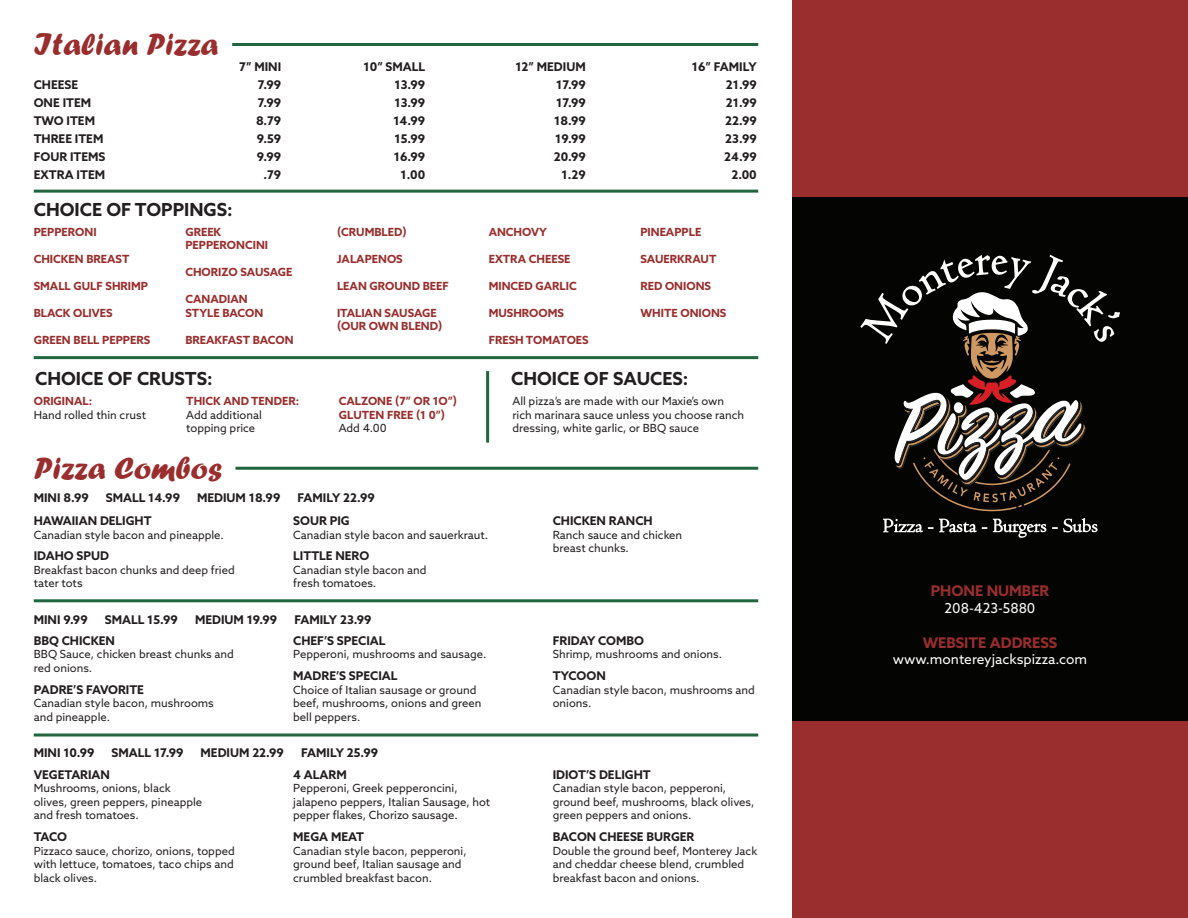
<style>
.page{position:relative;width:1188px;height:918px;background:#fff}
.page>*{position:absolute;margin:0;border:0;box-sizing:border-box;transform-origin:0 0}
.t1{font:31.95px "Forte";color:#9a2d2d}
.Item{font:700 18px "Azo Sans";color:#231f20}
.Item-2{font:700 14.7px "Azo Sans";color:#9a2d2d}
.Desc{font:13.8px "Azo Sans";color:#fff}
.Item-3{font:700 12px "Azo Sans";color:#231f20}
.Desc-2{font:11.25px/13.5px "Azo Sans";color:#231f20}
.Desc-3{font:700 11.25px/13.5px "Azo Sans";color:#9a2d2d}
.s1{font-weight:700;color:#9a2d2d}
</style>
<div class="page">
<div style="left:792px;top:0;width:396px;height:197px;background:#9a2d2d"></div>
<div style="left:792px;top:721px;width:396px;height:197px;background:#9a2d2d"></div>
<hr style="left:34px;top:356px;width:724px;height:3px;background:#226640">
<hr style="left:34px;top:599px;width:724px;height:3px;background:#226640">
<hr style="left:34px;top:734px;width:724px;height:3px;background:#226640">
<hr style="left:34px;top:190px;width:724px;height:3px;background:#226640">
<hr style="left:486px;top:371px;width:3px;height:72px;background:#226640">
<hr style="left:232px;top:43px;width:526px;height:3px;background:#226640">
<hr style="left:235px;top:467px;width:523px;height:3px;background:#226640">
<div style="left:792px;top:197px;width:396px;height:524px;background:#040503"></div>
<svg style="left:883px;top:519px;width:104px;height:14px"></svg>
<svg style="left:993px;top:518px;width:105px;height:20px"></svg>
<svg style="left:860px;top:255px;width:260px;height:256px"></svg>
<p class="t1" style="left:34px;top:26px;width:186px">Italian Pizza</p>
<p class="Item-3" style="left:239px;top:59px;width:43px">7” MINI</p>
<p class="Item-3" style="left:364px;top:59px;width:63px">10” SMALL</p>
<p class="Item-3" style="left:515px;top:59px;width:72px">12” MEDIUM</p>
<p class="Item-3" style="left:692px;top:59px;width:66px">16” FAMILY</p>
<p class="Item-3" style="left:34px;top:77px;width:46px">CHEESE</p>
<p class="Item-3" style="left:258px;top:77px;width:25px">7.99</p>
<p class="Item-3" style="left:394px;top:77px;width:32px">13.99</p>
<p class="Item-3" style="left:556px;top:77px;width:31px">17.99</p>
<p class="Item-3" style="left:726px;top:77px;width:32px">21.99</p>
<p class="Item-3" style="left:34px;top:95px;width:59px">ONE ITEM</p>
<p class="Item-3" style="left:258px;top:95px;width:25px">7.99</p>
<p class="Item-3" style="left:394px;top:95px;width:32px">13.99</p>
<p class="Item-3" style="left:556px;top:95px;width:31px">17.99</p>
<p class="Item-3" style="left:726px;top:95px;width:32px">21.99</p>
<p class="Item-3" style="left:34px;top:113px;width:63px">TWO ITEM</p>
<p class="Item-3" style="left:256px;top:113px;width:27px">8.79</p>
<p class="Item-3" style="left:393px;top:113px;width:33px">14.99</p>
<p class="Item-3" style="left:554px;top:113px;width:33px">18.99</p>
<p class="Item-3" style="left:725px;top:113px;width:33px">22.99</p>
<p class="Item-3" style="left:34px;top:131px;width:71px">THREE ITEM</p>
<p class="Item-3" style="left:257px;top:131px;width:26px">9.59</p>
<p class="Item-3" style="left:395px;top:131px;width:32px">15.99</p>
<p class="Item-3" style="left:555px;top:131px;width:32px">19.99</p>
<p class="Item-3" style="left:725px;top:131px;width:33px">23.99</p>
<p class="Item-3" style="left:34px;top:149px;width:73px">FOUR ITEMS</p>
<p class="Item-3" style="left:257px;top:149px;width:26px">9.99</p>
<p class="Item-3" style="left:394px;top:149px;width:33px">16.99</p>
<p class="Item-3" style="left:554px;top:149px;width:33px">20.99</p>
<p class="Item-3" style="left:724px;top:149px;width:34px">24.99</p>
<p class="Item-3" style="left:34px;top:167px;width:73px">EXTRA ITEM</p>
<p class="Item-3" style="left:264px;top:167px;width:19px">.79</p>
<p class="Item-3" style="left:401px;top:167px;width:26px">1.00</p>
<p class="Item-3" style="left:562px;top:167px;width:26px">1.29</p>
<p class="Item-3" style="left:731px;top:167px;width:27px">2.00</p>
<p class="Item" style="left:34px;top:198px;width:201px">CHOICE OF TOPPINGS:</p>
<p class="Desc-3" style="left:34px;top:225px;width:64px">PEPPERONI</p>
<p class="Desc-3" style="left:34px;top:252px;width:97px">CHICKEN BREAST</p>
<p class="Desc-3" style="left:34px;top:279px;width:116px">SMALL GULF SHRIMP</p>
<p class="Desc-3" style="left:34px;top:306px;width:80px">BLACK OLIVES</p>
<p class="Desc-3" style="left:34px;top:333px;width:118px">GREEN BELL PEPPERS</p>
<p class="Desc-3" style="left:185px;top:225px;width:84px">GREEK<br>PEPPERONCINI</p>
<p class="Desc-3" style="left:185px;top:265px;width:109px">CHORIZO SAUSAGE</p>
<p class="Desc-3" style="left:185px;top:292px;width:79px">CANADIAN<br>STYLE BACON</p>
<p class="Desc-3" style="left:185px;top:333px;width:110px">BREAKFAST BACON</p>
<p class="Item" style="left:35px;top:367px;width:179px">CHOICE OF CRUSTS:</p>
<p class="Desc-3" style="left:337px;top:225px;width:71px">(CRUMBLED)</p>
<p class="Desc-3" style="left:337px;top:252px;width:67px">JALAPENOS</p>
<p class="Desc-3" style="left:337px;top:279px;width:113px">LEAN GROUND BEEF</p>
<p class="Desc-3" style="left:337px;top:306px;width:107px">ITALIAN SAUSAGE (OUR OWN BLEND)</p>
<p class="Desc-2" style="left:34px;top:394px;width:114px"><span class="s1">ORIGINAL:<br></span>Hand rolled thin crust</p>
<p class="Desc-2" style="left:186px;top:394px;width:114px"><span class="s1">THICK AND TENDER:<br></span>Add additional topping price</p>
<p class="Desc-3" style="left:339px;top:394px;width:120px">CALZONE (7” OR 1O”)</p>
<p class="Desc-3" style="left:339px;top:408px;width:108px">GLUTEN FREE (1 0”)</p>
<p class="Desc-2" style="left:339px;top:421px;width:49px">Add 4.00</p>
<p class="t1" style="left:34px;top:450px;width:190px">Pizza Combos</p>
<p class="Item-3" style="left:34px;top:489px;width:56px">MINI 8.99</p>
<p class="Item-3" style="left:106px;top:489px;width:76px">SMALL 14.99</p>
<p class="Item-3" style="left:197px;top:489px;width:85px">MEDIUM 18.99</p>
<p class="Item-3" style="left:297px;top:489px;width:79px">FAMILY 22.99</p>
<p class="Desc-3" style="left:489px;top:225px;width:60px">ANCHOVY</p>
<p class="Desc-3" style="left:489px;top:252px;width:83px">EXTRA CHEESE</p>
<p class="Desc-3" style="left:489px;top:279px;width:90px">MINCED GARLIC</p>
<p class="Desc-3" style="left:489px;top:306px;width:77px">MUSHROOMS</p>
<p class="Desc-3" style="left:489px;top:333px;width:102px">FRESH TOMATOES</p>
<p class="Desc-3" style="left:640px;top:225px;width:62px">PINEAPPLE</p>
<p class="Desc-3" style="left:640px;top:252px;width:78px">SAUERKRAUT</p>
<p class="Desc-3" style="left:640px;top:279px;width:72px">RED ONIONS</p>
<p class="Desc-3" style="left:640px;top:306px;width:88px">WHITE ONIONS</p>
<p class="Item" style="left:511px;top:367px;width:179px">CHOICE OF SAUCES:</p>
<p class="Desc-2" style="left:512px;top:394px;width:233px">All pizza’s are made with our Maxie’s own rich marinara sauce unless you choose ranch dressing, white garlic, or BBQ sauce</p>
<p class="Item-3" style="left:34px;top:513px;width:119px">HAWAIIAN DELIGHT</p>
<p class="Desc-2" style="left:34px;top:528px;width:192px">Canadian style bacon and pineapple.</p>
<p class="Item-3" style="left:34px;top:548px;width:77px">IDAHO SPUD</p>
<p class="Desc-2" style="left:34px;top:563px;width:203px">Breakfast bacon chunks and deep fried tater tots</p>
<p class="Item-3" style="left:293px;top:513px;width:58px">SOUR PIG</p>
<p class="Desc-2" style="left:293px;top:528px;width:196px">Canadian style bacon and sauerkraut.</p>
<p class="Item-3" style="left:293px;top:548px;width:78px">LITTLE NERO</p>
<p class="Desc-2" style="left:293px;top:563px;width:135px">Canadian style bacon and fresh tomatoes.</p>
<p class="Item-3" style="left:34px;top:612px;width:55px">MINI 9.99</p>
<p class="Item-3" style="left:105px;top:612px;width:75px">SMALL 15.99</p>
<p class="Item-3" style="left:195px;top:612px;width:84px">MEDIUM 19.99</p>
<p class="Item-3" style="left:294px;top:612px;width:79px">FAMILY 23.99</p>
<p class="Item-3" style="left:34px;top:633px;width:83px">BBQ CHICKEN</p>
<p class="Desc-2" style="left:34px;top:647px;width:202px">BBQ Sauce, chicken breast chunks and red onions.</p>
<p class="Item-3" style="left:34px;top:681px;width:112px">PADRE’S FAVORITE</p>
<p class="Desc-2" style="left:34px;top:696px;width:182px">Canadian style bacon, mushrooms and pineapple.</p>
<p class="Item-3" style="left:293px;top:633px;width:94px">CHEF’S SPECIAL</p>
<p class="Desc-2" style="left:293px;top:647px;width:195px">Pepperoni, mushrooms and sausage.</p>
<p class="Item-3" style="left:293px;top:668px;width:106px">MADRE’S SPECIAL</p>
<p class="Desc-2" style="left:293px;top:683px;width:190px">Choice of Italian sausage or ground beef, mushrooms, onions and green bell peppers.</p>
<p class="Item-3" style="left:34px;top:745px;width:62px">MINI 10.99</p>
<p class="Item-3" style="left:112px;top:745px;width:73px">SMALL 17.99</p>
<p class="Item-3" style="left:201px;top:745px;width:85px">MEDIUM 22.99</p>
<p class="Item-3" style="left:301px;top:745px;width:79px">FAMILY 25.99</p>
<p class="Item-3" style="left:34px;top:767px;width:78px">VEGETARIAN</p>
<p class="Desc-2" style="left:34px;top:782px;width:170px">Mushrooms, onions, black olives, green peppers, pineapple and fresh tomatoes.</p>
<p class="Item-3" style="left:34px;top:829px;width:35px">TACO</p>
<p class="Desc-2" style="left:34px;top:844px;width:203px;text-align:justify">Pizzaco sauce, chorizo, onions, topped with lettuce, tomatoes, taco chips and black olives.</p>
<p class="Item-3" style="left:293px;top:767px;width:55px">4 ALARM</p>
<p class="Desc-2" style="left:293px;top:782px;width:199px">Pepperoni, Greek pepperoncini, jalapeno peppers, Italian Sausage, hot pepper flakes, Chorizo sausage.</p>
<p class="Item-3" style="left:293px;top:829px;width:72px">MEGA MEAT</p>
<p class="Desc-2" style="left:293px;top:844px;width:175px">Canadian style bacon, pepperoni, ground beef, Italian sausage and crumbled breakfast bacon.</p>
<p class="Item-3" style="left:553px;top:513px;width:101px">CHICKEN RANCH</p>
<p class="Desc-2" style="left:553px;top:528px;width:131px">Ranch sauce and chicken breast chunks.</p>
<p class="Item-3" style="left:553px;top:633px;width:93px">FRIDAY COMBO</p>
<p class="Desc-2" style="left:553px;top:647px;width:171px">Shrimp, mushrooms and onions.</p>
<p class="Item-3" style="left:553px;top:668px;width:55px">TYCOON</p>
<p class="Desc-2" style="left:553px;top:683px;width:204px">Canadian style bacon, mushrooms and onions.</p>
<p class="Item-3" style="left:553px;top:767px;width:99px">IDIOT’S DELIGHT</p>
<p class="Desc-2" style="left:553px;top:782px;width:203px">Canadian style bacon, pepperoni, ground beef, mushrooms, black olives, green peppers and onions.</p>
<p class="Item-3" style="left:553px;top:829px;width:143px">BACON CHEESE BURGER</p>
<p class="Desc-2" style="left:553px;top:844px;width:206px">Double the ground beef, Monterey Jack and cheddar cheese blend, crumbled breakfast bacon and onions.</p>
<p class="Item-2" style="left:931px;top:581px;width:120px">PHONE NUMBER</p>
<p class="Desc" style="left:945px;top:599px;width:92px">208-423-5880</p>
<p class="Item-2" style="left:923px;top:633px;width:136px">WEBSITE ADDRESS</p>
<p class="Desc" style="left:893px;top:650px;width:196px">www.montereyjackspizza.com</p>
</div>
